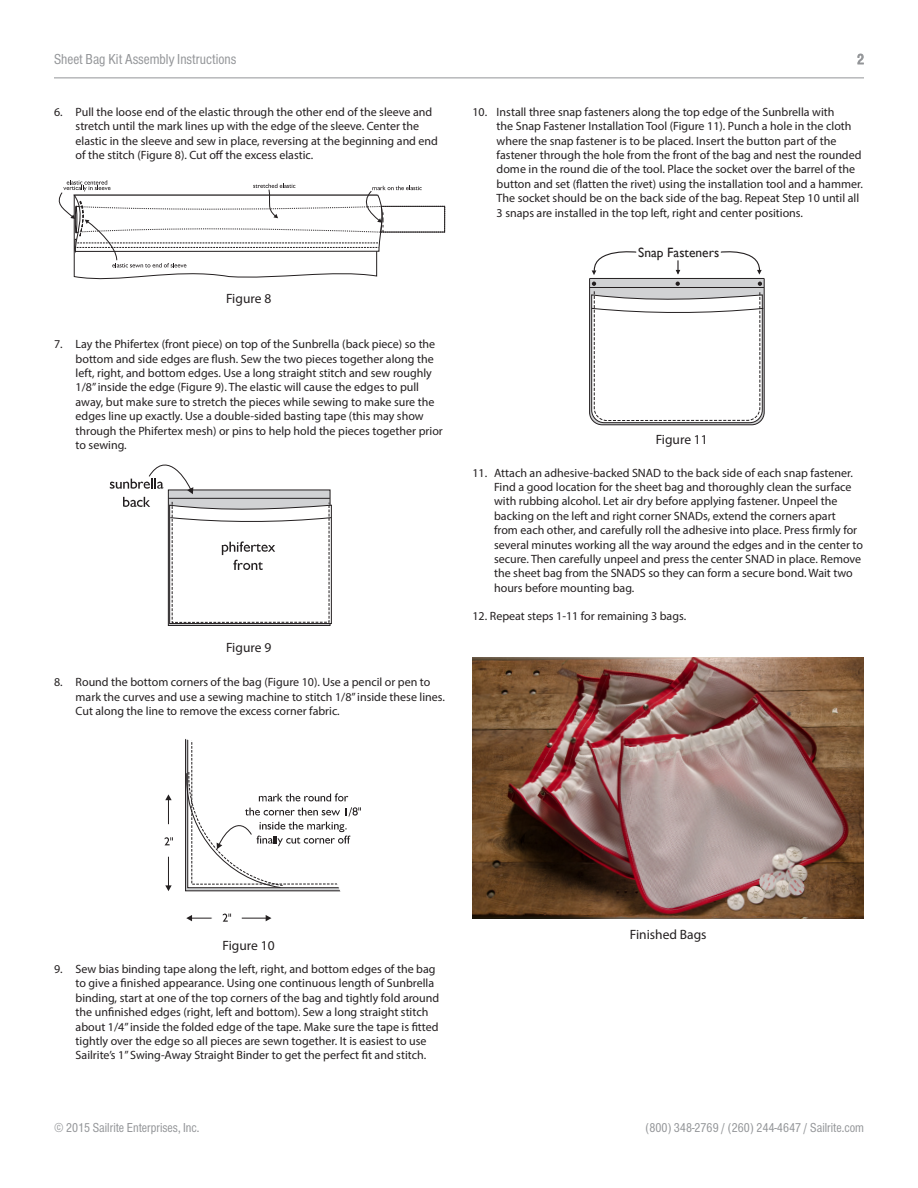
<style>
.page{position:relative;width:918px;height:1188px;background:#fff}
.page>*{position:absolute;margin:0;border:0;box-sizing:border-box;transform-origin:0 0}
.t1{font:15px "Nimbus San Con";color:#939598}
.t2{font:13.5px "Nimbus San Con";color:#939598}
.Body_Copy{font:13.5px "Myriad Pro";color:#231f20}
.Body_Copy-2{font:13.5px "Gill Sans";color:#231f20}
.Body_Copy-3{font:12px/14.4px "Myriad Pro";color:#231f20}
</style>
<div class="page">
<hr style="left:54px;top:78px;width:810px;height:1px;background:#939598">
<svg style="left:858px;top:54px;width:6px;height:10px"></svg>
<img style="left:472px;top:658px;width:392px;height:261px">
<svg style="left:58px;top:180px;width:387px;height:100px"></svg>
<svg style="left:110px;top:464px;width:222px;height:160px"></svg>
<hr style="left:191px;top:918px;width:75px;height:1px;background:#231f20">
<svg style="left:186px;top:915px;width:6px;height:6px"></svg>
<svg style="left:266px;top:915px;width:5px;height:6px"></svg>
<div style="left:212px;top:902px;width:29px;height:28px;background:#fff"></div>
<svg style="left:223px;top:914px;width:8px;height:8px"></svg>
<svg style="left:165px;top:739px;width:196px;height:153px"></svg>
<svg style="left:589px;top:251px;width:175px;height:174px"></svg>
<p class="t1" style="left:54px;top:51px;width:184px">Sheet Bag Kit Assembly Instructions</p>
<p class="Body_Copy-3" style="left:76px;top:104px;width:364px;text-indent:-22px">6. Pull the loose end of the elastic through the other end of the sleeve and stretch until the mark lines up with the edge of the sleeve. Center the elastic in the sleeve and sew in place, reversing at the beginning and end of the stitch (Figure 8). Cut off the excess elastic.</p>
<p class="Body_Copy" style="left:226px;top:290px;width:47px">Figure 8</p>
<p class="Body_Copy-3" style="left:76px;top:337px;width:369px;text-indent:-22px">7. Lay the Phifertex (front piece) on top of the Sunbrella (back piece) so the bottom and side edges are flush. Sew the two pieces together along the left, right, and bottom edges. Use a long straight stitch and sew roughly 1/8” inside the edge (Figure 9). The elastic will cause the edges to pull away, but make sure to stretch the pieces while sewing to make sure the edges line up exactly. Use a double-sided basting tape (this may show through the Phifertex mesh) or pins to help hold the pieces together prior to sewing.</p>
<p class="Body_Copy" style="left:226px;top:639px;width:47px">Figure 9</p>
<p class="Body_Copy-3" style="left:76px;top:675px;width:371px;text-indent:-22px">8. Round the bottom corners of the bag (Figure 10). Use a pencil or pen to mark the curves and use a sewing machine to stitch 1/8” inside these lines.<br>Cut along the line to remove the excess corner fabric.</p>
<p class="Body_Copy-3" style="left:497px;top:104px;width:368px;text-indent:-24px">10. Install three snap fasteners along the top edge of the Sunbrella with<br>the Snap Fastener Installation Tool (Figure 11). Punch a hole in the cloth where the snap fastener is to be placed. Insert the button part of the fastener through the hole from the front of the bag and nest the rounded dome in the round die of the tool. Place the socket over the barrel of the button and set (flatten the rivet) using the installation tool and a hammer.<br>The socket should be on the back side of the bag. Repeat Step 10 until all 3 snaps are installed in the top left, right and center positions.</p>
<p class="Body_Copy-2" style="left:638px;top:245px;width:83px">Snap Fasteners</p>
<p class="Body_Copy" style="left:656px;top:431px;width:54px">Figure 11</p>
<p class="Body_Copy-3" style="left:494px;top:465px;width:370px;text-indent:-22px">11. Attach an adhesive-backed SNAD to the back side of each snap fastener.<br>Find a good location for the sheet bag and thoroughly clean the surface with rubbing alcohol. Let air dry before applying fastener. Unpeel the backing on the left and right corner SNADs, extend the corners apart<br>from each other, and carefully roll the adhesive into place. Press firmly for several minutes working all the way around the edges and in the center to secure. Then carefully unpeel and press the center SNAD in place. Remove the sheet bag from the SNADS so they can form a secure bond. Wait two hours before mounting bag.</p>
<p class="Body_Copy-3" style="left:472px;top:608px;width:215px">12. Repeat steps 1-11 for remaining 3 bags.</p>
<p class="Body_Copy" style="left:223px;top:937px;width:54px">Figure 10</p>
<p class="Body_Copy-3" style="left:76px;top:962px;width:365px;text-indent:-22px">9. Sew bias binding tape along the left, right, and bottom edges of the bag to give a finished appearance. Using one continuous length of Sunbrella binding, start at one of the top corners of the bag and tightly fold around the unfinished edges (right, left and bottom). Sew a long straight stitch about 1/4” inside the folded edge of the tape. Make sure the tape is fitted tightly over the edge so all pieces are sewn together. It is easiest to use Sailrite’s 1” Swing-Away Straight Binder to get the perfect fit and stitch.</p>
<p class="Body_Copy" style="left:630px;top:926px;width:78px">Finished Bags</p>
<p class="t2" style="left:54px;top:1120px;width:147px">© 2015 Sailrite Enterprises, Inc.</p>
<p class="t2" style="left:645px;top:1120px;width:220px">(800) 348-2769 / (260) 244-4647 / Sailrite.com</p>
</div>
